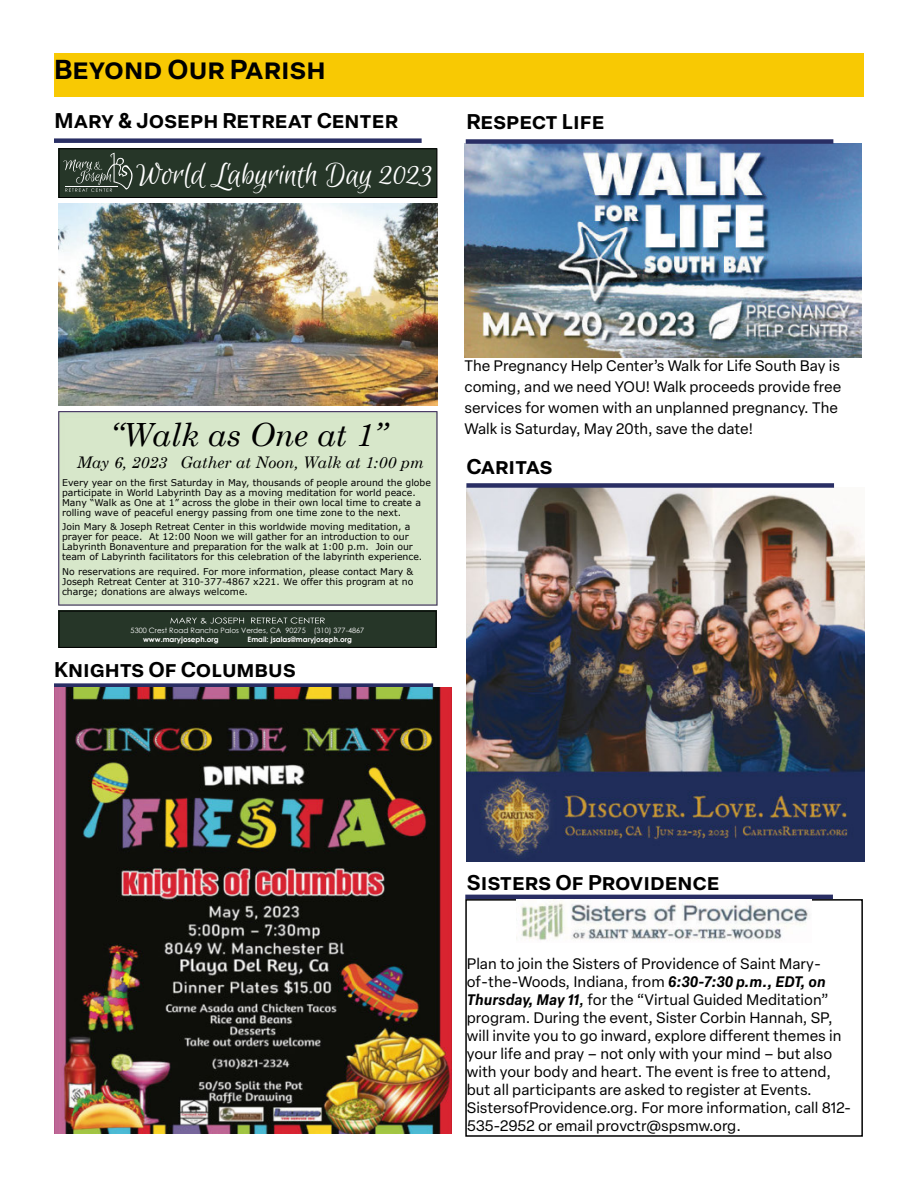
<style>
.page{position:relative;width:918px;height:1188px;background:#fff}
.page>*{position:absolute;margin:0;border:0;box-sizing:border-box;transform-origin:0 0}
.t1{font:34.65px "Euphoria Script";color:#fff}
.t2{font:italic 31.95px "Century Schoolbook";color:#000}
.t3{font:600 27px "Elza Text";color:#000}
.t4{font:600 21px "Elza Text";color:#000}
.t5{font:italic 16.05px "Century Schoolbook";color:#000}
.t6{font:15px/18px "Elza Text";color:#000}
.t7{font:9.3px/10.1px "Verdana";color:#000}
.t8{font:7.35px/9px "Century Gothic";color:#fff}
.t9{font:700 7.35px "Century Gothic";color:#fff}
.s1{font-weight:700}
.s2{font-weight:600;font-style:italic}
.s3{font-weight:500;font-style:italic}
</style>
<div class="page">
<div style="left:54px;top:54px;width:810px;height:43px;background:#f8c903"></div>
<div style="left:54px;top:138px;width:368px;height:5px;background:#292e64"></div>
<img style="left:464px;top:144px;width:397px;height:213px">
<img style="left:466px;top:488px;width:399px;height:373px">
<div style="left:466px;top:139px;width:367px;height:5px;background:#292e64"></div>
<div style="left:54px;top:683px;width:379px;height:5px;background:#292e64"></div>
<div style="left:466px;top:483px;width:368px;height:5px;background:#292e64"></div>
<hr style="left:465px;top:895px;width:368px;height:4px;background:#292e64">
<svg style="left:59px;top:611px;width:378px;height:37px;background:#28372a"></svg>
<svg style="left:59px;top:148px;width:378px;height:50px;background:#28372a"></svg>
<img style="left:59px;top:204px;width:378px;height:202px">
<div style="left:58px;top:411px;width:379px;height:195px;background:#d7e7ca"></div>
<img style="left:54px;top:688px;width:398px;height:446px">
<div style="left:465px;top:899px;width:398px;height:238px;border:2px solid #000"></div>
<img style="left:516px;top:899px;width:295px;height:42px">
<p class="t3" style="left:54px;top:48px;width:273px">Beyond Our Parish</p>
<p class="t4" style="left:55px;top:104px;width:345px">Mary &amp; Joseph Retreat Center</p>
<p class="t4" style="left:466px;top:105px;width:140px">Respect Life</p>
<p class="t1" style="left:136px;top:156px;width:299px">World Labyrinth Day 2023</p>
<p class="t2" style="left:110px;top:410px;width:277px">“Walk as One at 1”</p>
<p class="t5" style="left:77px;top:450px;width:349px">May 6, 2023 Gather at Noon, Walk at 1:00 pm</p>
<p class="t7" style="left:62px;top:478px;width:370px">Every year on the first Saturday in May, thousands of people around the globe participate in World Labyrinth Day as a moving meditation for world peace.<br>Many “Walk as One at 1” across the globe in their own local time to create a rolling wave of peaceful energy passing from one time zone to the next.</p>
<p class="t7" style="left:62px;top:522px;width:362px">Join Mary &amp; Joseph Retreat Center in this worldwide moving meditation, a prayer for peace. At 12:00 Noon we will gather for an introduction to our Labyrinth Bonaventure and preparation for the walk at 1:00 p.m. Join our team of Labyrinth facilitators for this celebration of the labyrinth experience.</p>
<p class="t7" style="left:62px;top:566px;width:353px;text-align:justify">No reservations are required. For more information, please contact Mary &amp; Joseph Retreat Center at 310-377-4867 x221. We offer this program at no charge; donations are always welcome.</p>
<p class="t8" style="left:143px;top:625px;width:223px;text-indent:-12px">5300 Crest Road Rancho Palos Verdes, CA 90275 (310) 377-4867 <span class="s1">www.maryjoseph.org</span></p>
<p class="t9" style="left:248px;top:633px;width:106px">Email: jsalas@maryjoseph.org</p>
<p class="t4" style="left:54px;top:653px;width:244px">Knights Of Columbus</p>
<p class="t6" style="left:464px;top:355px;width:378px;line-height:21px">The Pregnancy Help Center’s Walk for Life South Bay is coming, and we need YOU! Walk proceeds provide free services for women with an unplanned pregnancy. The Walk is Saturday, May 20th, save the date!</p>
<p class="t4" style="left:466px;top:450px;width:88px">Caritas</p>
<p class="t4" style="left:467px;top:866px;width:254px">Sisters Of Providence</p>
<p class="t6" style="left:467px;top:954px;width:386px">Plan to join the Sisters of Providence of Saint Mary&shy;of-the-Woods, Indiana, from <span class="s2">6:30-7:30 p.m., EDT, on Thursday, May 11</span><span class="s3">,</span> for the “Virtual Guided Meditation” program. During the event, Sister Corbin Hannah, SP, will invite you to go inward, explore different themes in your life and pray – not only with your mind – but also with your body and heart. The event is free to attend, but all participants are asked to register at Events.<br>SistersofProvidence.org. For more information, call 812- 535-2952 or email provctr@spsmw.org.</p>
</div>
